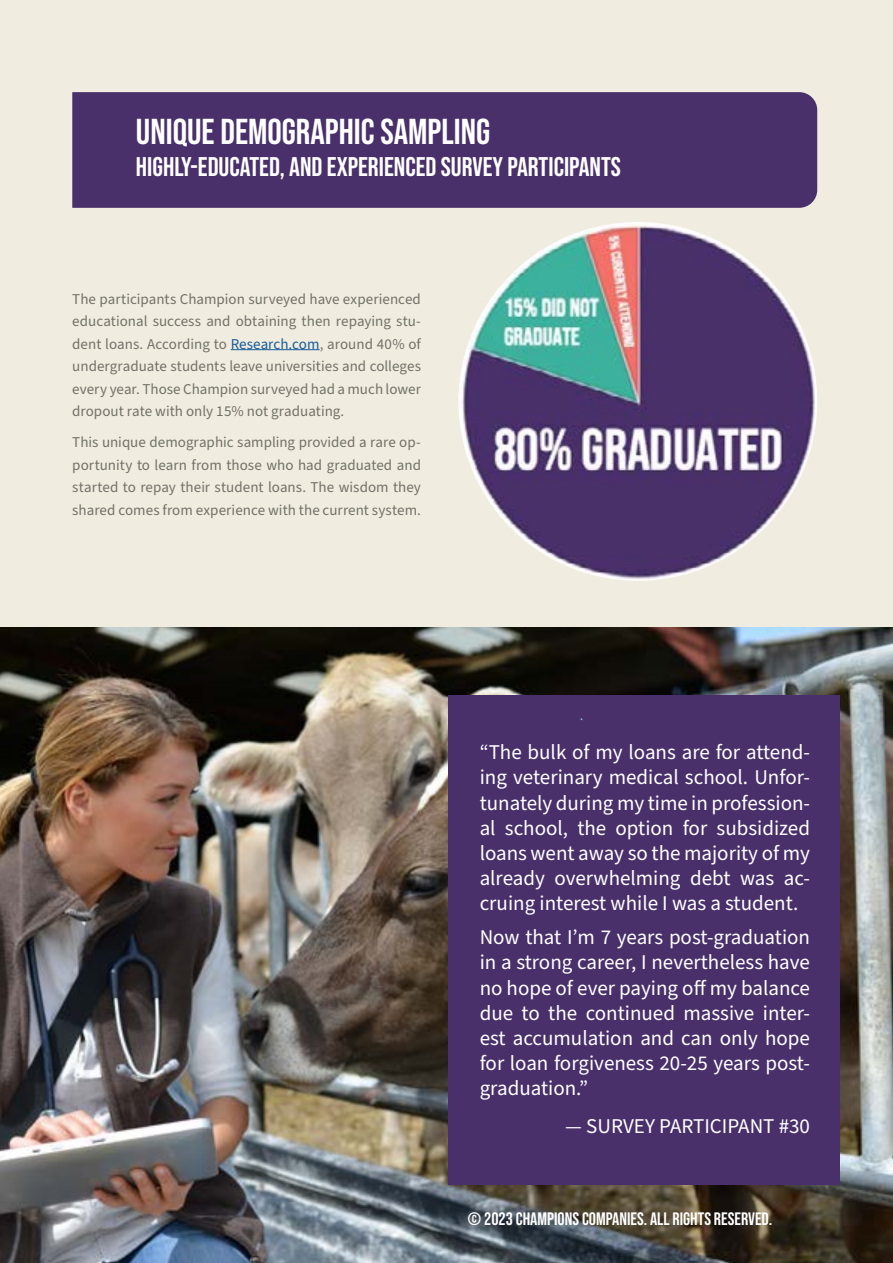
<style>
.page{position:relative;width:893px;height:1263px;background:#f1ece0}
.page>*{position:absolute;margin:0;border:0;box-sizing:border-box;transform-origin:0 0}
.t1{font:36px "Bebas Neue";color:#fff}
.t2{font:27px "Bebas Neue";color:#fff}
.t3{font:21px/25.2px "Source Sans Pro";color:#fff;text-align:justify}
.t4{font:18px "Bebas Neue";color:#fff}
.t5{font:15px/22.5px "Source Sans Pro";letter-spacing:.005em;color:#727168;text-align:justify}
.s1{color:#165b9a}
</style>
<div class="page">
<img style="left:0;top:628px;width:893px;height:635px">
<img style="left:458px;top:222px;width:359px;height:359px;border-radius:179px">
<div style="left:72px;top:92px;width:745px;height:116px;background:#49306b"></div>
<hr style="left:231px;top:349px;width:89px;height:1px;background:#165b9a">
<div style="left:449px;top:695px;width:391px;height:489px;background:#49306b"></div>
<h1 class="t1" style="left:136px;top:111px;width:356px">UNIQUE DEMOGRAPHIC SAMPLING</h1>
<h2 class="t2" style="left:136px;top:152px;width:486px">HIGHLY-EDUCATED, AND EXPERIENCED SURVEY PARTICIPANTS</h2>
<p class="t5" style="left:72px;top:288px;width:350px">The participants Champion surveyed have experienced educational success and obtaining then repaying stu&shy;dent loans. According to <span class="s1">Research.com</span>, around 40% of undergraduate students leave universities and colleges every year. Those Champion surveyed had a much lower dropout rate with only 15% not graduating.</p>
<p class="t5" style="left:72px;top:431px;width:350px">This unique demographic sampling provided a rare op&shy;portunity to learn from those who had graduated and started to repay their student loans. The wisdom they shared comes from experience with the current system.</p>
<p class="t3" style="left:480px;top:740px;width:332px">“The bulk of my loans are for attend&shy;ing veterinary medical school. Unfor&shy;tunately during my time in profession&shy;al school, the option for subsidized loans went away so the majority of my already overwhelming debt was ac&shy;cruing interest while I was a student.</p>
<h3 class="t3" style="left:480px;top:925px;width:332px">Now that I’m 7 years post-graduation in a strong career, I nevertheless have no hope of ever paying off my balance due to the continued massive inter&shy;est accumulation and can only hope for loan forgiveness 20-25 years post&shy;graduation.”</h3>
<h3 class="t3" style="left:565px;top:1114px;width:246px">— SURVEY PARTICIPANT #30</h3>
<p class="t4" style="left:468px;top:1209px;width:306px">© 2023 CHAMPIONS COMPANIES. ALL RIGHTS RESERVED.</p>
</div>
